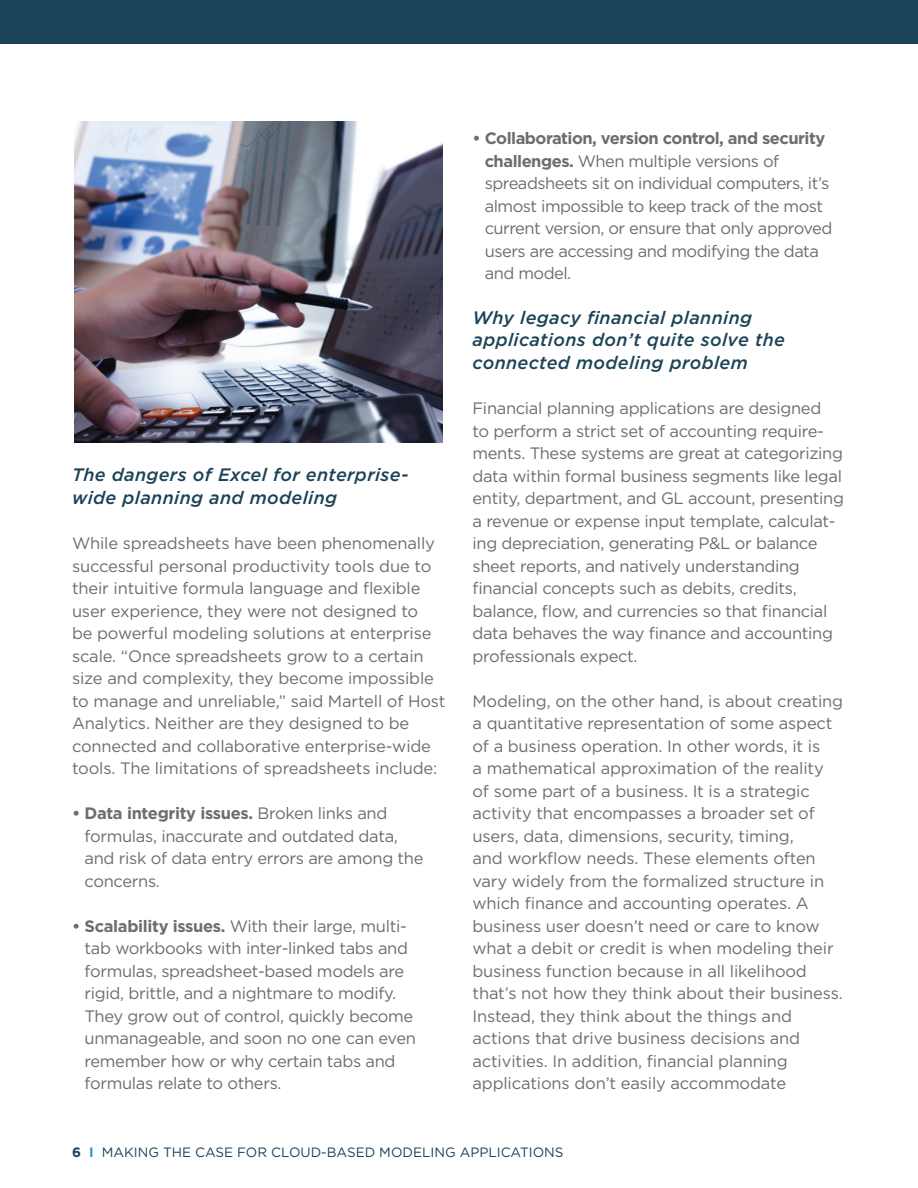
<style>
.page{position:relative;width:918px;height:1188px;background:#fff}
.page>*{position:absolute;margin:0;border:0;box-sizing:border-box;transform-origin:0 0}
.t1{font:italic 500 18px/22.5px "Gotham";letter-spacing:.02em;color:#1b4358}
.t2{font:16.5px/22.5px "Gotham";letter-spacing:-.02em;color:#6c6d70}
.t3{font:13.5px "Gotham";color:#1b4358}
.s1{font-weight:700}
.s2{font-weight:700;color:#1e96d3}
</style>
<div class="page">
<div style="left:0;top:0;width:918px;height:43px;background:#1b4358"></div>
<img style="left:75px;top:122px;width:368px;height:321px">
<p class="t1" style="left:72px;top:464px;width:338px">The dangers of Excel for enterprise&shy;wide planning and modeling</p>
<p class="t2" style="left:72px;top:532px;width:375px">While spreadsheets have been phenomenally successful personal productivity tools due to their intuitive formula language and flexible user experience, they were not designed to<br>be powerful modeling solutions at enterprise scale. “Once spreadsheets grow to a certain size and complexity, they become impossible to manage and unreliable,” said Martell of Host Analytics. Neither are they designed to be connected and collaborative enterprise-wide tools. The limitations of spreadsheets include:</p>
<p class="t2" style="left:85px;top:802px;width:341px;text-indent:-13px"><span class="s1">• Data integrity issues.</span> Broken links and formulas, inaccurate and outdated data, and risk of data entry errors are among the concerns.</p>
<p class="t2" style="left:85px;top:914px;width:333px;text-indent:-13px"><span class="s1">• Scalability issues.</span> With their large, multi&shy;tab workbooks with inter-linked tabs and formulas, spreadsheet-based models are rigid, brittle, and a nightmare to modify.<br>They grow out of control, quickly become unmanageable, and soon no one can even remember how or why certain tabs and formulas relate to others.</p>
<p class="t2" style="left:485px;top:127px;width:349px;text-indent:-12px"><span class="s1">• Collaboration, version control, and security challenges.</span> When multiple versions of spreadsheets sit on individual computers, it’s almost impossible to keep track of the most current version, or ensure that only approved users are accessing and modifying the data and model.</p>
<p class="t1" style="left:472px;top:306px;width:314px">Why legacy financial planning applications don’t quite solve the connected modeling problem</p>
<p class="t2" style="left:472px;top:397px;width:373px">Financial planning applications are designed<br>to perform a strict set of accounting require&shy;ments. These systems are great at categorizing data within formal business segments like legal entity, department, and GL account, presenting a revenue or expense input template, calculat&shy;ing depreciation, generating P&amp;L or balance sheet reports, and natively understanding financial concepts such as debits, credits, balance, flow, and currencies so that financial data behaves the way finance and accounting professionals expect.</p>
<p class="t2" style="left:472px;top:689px;width:372px">Modeling, on the other hand, is about creating a quantitative representation of some aspect of a business operation. In other words, it is<br>a mathematical approximation of the reality of some part of a business. It is a strategic activity that encompasses a broader set of users, data, dimensions, security, timing,<br>and workflow needs. These elements often vary widely from the formalized structure in which finance and accounting operates. A business user doesn’t need or care to know what a debit or credit is when modeling their business function because in all likelihood that’s not how they think about their business.<br>Instead, they think about the things and actions that drive business decisions and activities. In addition, financial planning applications don’t easily accommodate</p>
<p class="t3" style="left:72px;top:1144px;width:493px"><span class="s1">6</span> <span class="s2">I</span> MAKING THE CASE FOR CLOUD-BASED MODELING APPLICATIONS</p>
</div>
